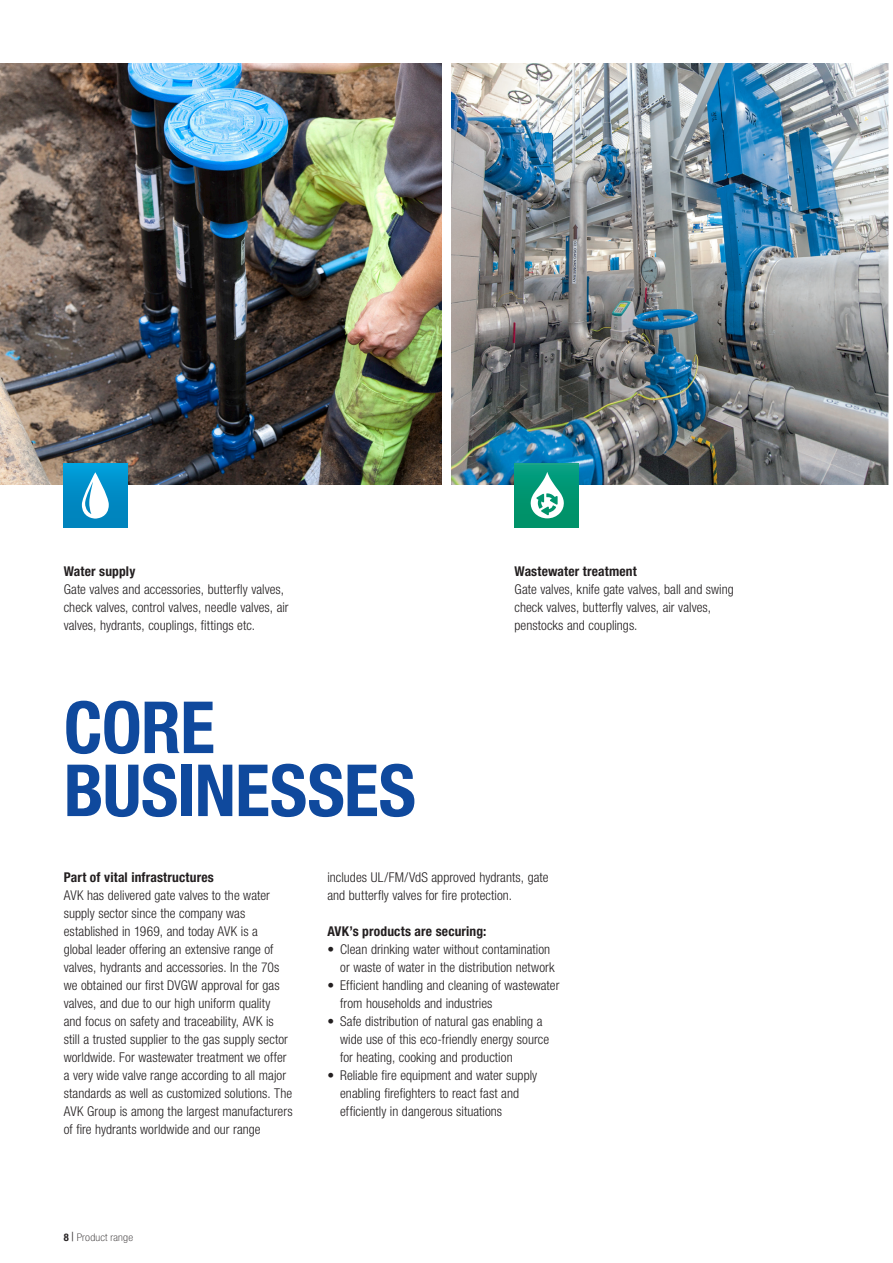
<style>
.page{position:relative;width:893px;height:1263px;background:#fff}
.page>*{position:absolute;margin:0;border:0;box-sizing:border-box;transform-origin:0 0}
.HEADLINE_blue{font:700 condensed 72px "Helvetica Neue LT Pro";letter-spacing:-.01em;color:#0f499d}
.BODY{font:300 condensed 13.5px/18px "Helvetica Neue LT Pro";letter-spacing:.005em;color:#231f20}
.SUB_HEADLINES{font:300 condensed 13.5px/18px "Helvetica Neue LT Pro";letter-spacing:.005em;color:#231f20}
.SUB_HEADLINES-2{font:700 condensed 13.5px "Helvetica Neue LT Pro";letter-spacing:.01em;color:#231f20}
.t1{font:100 condensed 10.5px "Helvetica Neue LT Pro";letter-spacing:.02em;color:#231f20;scale:1.1 1}
.s1{font-weight:700}
.s2{font-family:"Times New Roman";font-weight:700;font-stretch:normal}
</style>
<div class="page">
<img style="left:0;top:64px;width:888px;height:421px">
<div style="left:64px;top:463px;width:64px;height:64px;background:linear-gradient(to bottom,#009dd9,#007fb7)"></div>
<svg style="left:82px;top:472px;width:27px;height:47px"></svg>
<div style="left:514px;top:463px;width:64px;height:64px;background:linear-gradient(to bottom,#059f82,#008f64)"></div>
<svg style="left:530px;top:472px;width:34px;height:46px"></svg>
<div style="left:442px;top:55px;width:9px;height:441px;background:#fff"></div>
<p class="SUB_HEADLINES-2" style="left:64px;top:563px;width:73px">Water supply</p>
<p class="BODY" style="left:64px;top:580px;width:226px">Gate valves and accessories, butterfly valves, check valves, control valves, needle valves, air valves, hydrants, couplings, fittings etc.</p>
<p class="HEADLINE_blue" style="left:64px;top:684px;width:153px">CORE</p>
<p class="HEADLINE_blue" style="left:64px;top:747px;width:354px">BUSINESSES</p>
<p class="SUB_HEADLINES" style="left:514px;top:562px;width:221px"><span class="s1">Wastewater treatment<br></span>Gate valves, knife gate valves, ball and swing check valves, butterfly valves, air valves, penstocks and couplings.</p>
<p class="SUB_HEADLINES-2" style="left:64px;top:869px;width:151px">Part of vital infrastructures</p>
<p class="BODY" style="left:64px;top:886px;width:230px">AVK has delivered gate valves to the water supply sector since the company was established in 1969, and today AVK is a<br>global leader offering an extensive range of valves, hydrants and accessories. In the 70s we obtained our first DVGW approval for gas valves, and due to our high uniform quality<br>and focus on safety and traceability, AVK is still a trusted supplier to the gas supply sector worldwide. For wastewater treatment we offer a very wide valve range according to all major standards as well as customized solutions. The AVK Group is among the largest manufacturers of fire hydrants worldwide and our range</p>
<p class="BODY" style="left:327px;top:868px;width:223px">includes UL/FM/VdS approved hydrants, gate and butterfly valves for fire protection.</p>
<p class="SUB_HEADLINES-2" style="left:327px;top:923px;width:161px">AVK’s products are securing:</p>
<p class="BODY" style="left:340px;top:940px;width:216px;text-indent:-13px">• Clean drinking water without contamination or waste of water in the distribution network</p>
<p class="BODY" style="left:340px;top:976px;width:221px;text-indent:-13px">• Efficient handling and cleaning of wastewater from households and industries</p>
<p class="BODY" style="left:340px;top:1012px;width:210px;text-indent:-13px">• Safe distribution of natural gas enabling a wide use of this eco-friendly energy source for heating, cooking and production</p>
<p class="BODY" style="left:340px;top:1066px;width:199px;text-indent:-13px">• Reliable fire equipment and water supply enabling firefighters to react fast and efficiently in dangerous situations</p>
<p class="t1" style="left:64px;top:1231px;width:64px"><span class="s1">8</span> <span class="s2">|</span> Product range</p>
</div>
